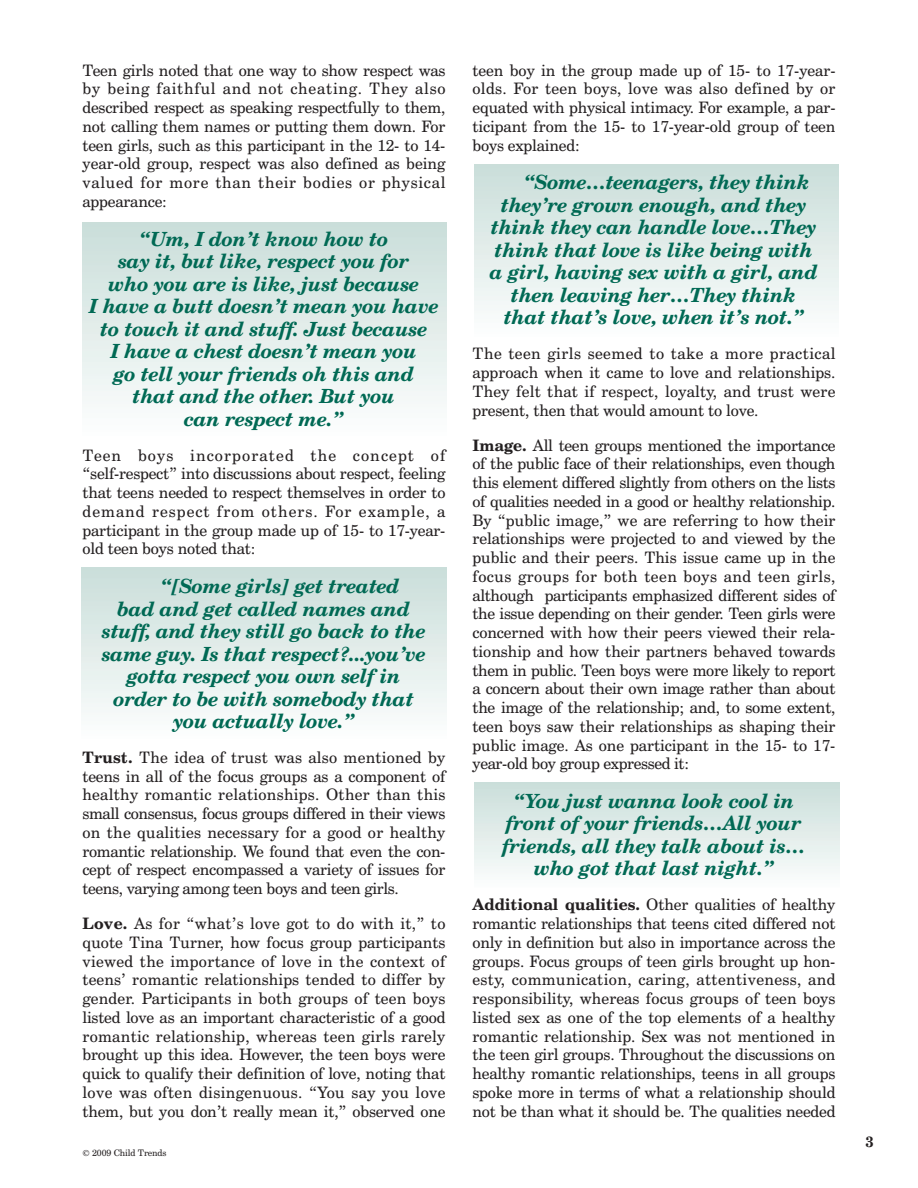
<style>
.page{position:relative;width:918px;height:1188px;background:#fff}
.page>*{position:absolute;margin:0;border:0;box-sizing:border-box;transform-origin:0 0}
.t1{font:italic 700 19.5px/22.5px "Century Schoolbook BT";letter-spacing:-.01em;color:#006954;text-align:center}
.t2{font:15.75px/18.8px "Century Schoolbook BT";letter-spacing:-.01em;color:#231f20;text-align:justify}
.t3{font:700 15px "Century Schoolbook BT";color:#231f20;scale:.93 1}
.t4{font:9px "Century Schoolbook BT";letter-spacing:-.01em;color:#231f20}
.s1{font-weight:700}
</style>
<div class="page">
<div style="left:474px;top:165px;width:365px;height:171px;background:linear-gradient(to bottom,#caded9,#fcfdfd)"></div>
<div style="left:82px;top:567px;width:364px;height:172px;background:linear-gradient(to bottom,#caded9,#fcfdfd)"></div>
<div style="left:475px;top:782px;width:364px;height:106px;background:linear-gradient(to bottom,#caded9,#fcfdfd)"></div>
<div style="left:82px;top:223px;width:365px;height:213px;background:linear-gradient(to bottom,#caded9,#fdfefd)"></div>
<p class="t2" style="left:82px;top:62px;width:365px">Teen girls noted that one way to show respect was by being faithful and not cheating. They also described respect as speaking respectfully to them, not calling them names or putting them down. For teen girls, such as this participant in the 12- to 14- year-old group, respect was also defined as being valued for more than their bodies or physical appearance:</p>
<p class="t1" style="left:89px;top:229px;width:351px">“Um, I don’t know how to<br>say it, but like, respect you for<br>who you are is like, just because<br>I have a butt doesn’t mean you have to touch it and stuff. Just because<br>I have a chest doesn’t mean you<br>go tell your friends oh this and<br>that and the other. But you<br>can respect me.”</p>
<p class="t2" style="left:82px;top:447px;width:365px">Teen boys incorporated the concept of “self-respect” into discussions about respect, feeling that teens needed to respect themselves in order to demand respect from others. For example, a participant in the group made up of 15- to 17-year&shy;old teen boys noted that:</p>
<p class="t1" style="left:161px;top:577px;width:241px">“[Some girls] get treated</p>
<p class="t1" style="left:118px;top:599px;width:294px">bad and get called names and</p>
<p class="t1" style="left:102px;top:622px;width:325px">stuff, and they still go back to the</p>
<p class="t1" style="left:102px;top:644px;width:325px">same guy. Is that respect?...you’ve</p>
<p class="t1" style="left:127px;top:667px;width:275px">gotta respect you own self in</p>
<p class="t1" style="left:114px;top:689px;width:302px">order to be with somebody that</p>
<p class="t1" style="left:174px;top:712px;width:182px">you actually love.”</p>
<p class="t2" style="left:82px;top:750px;width:365px"><span class="s1">Trust.</span> The idea of trust was also mentioned by teens in all of the focus groups as a component of healthy romantic relationships. Other than this small consensus, focus groups differed in their views on the qualities necessary for a good or healthy romantic relationship. We found that even the con&shy;cept of respect encompassed a variety of issues for teens, varying among teen boys and teen girls.</p>
<p class="t2" style="left:82px;top:916px;width:365px"><span class="s1">Love.</span> As for “what’s love got to do with it,” to quote Tina Turner, how focus group participants viewed the importance of love in the context of teens’ romantic relationships tended to differ by gender. Participants in both groups of teen boys listed love as an important characteristic of a good romantic relationship, whereas teen girls rarely brought up this idea. However, the teen boys were quick to qualify their definition of love, noting that love was often disingenuous. “You say you love them, but you don’t really mean it,” observed one</p>
<p class="t4" style="left:82px;top:1149px;width:86px">© 2009 Child Trends</p>
<p class="t2" style="left:473px;top:62px;width:365px">teen boy in the group made up of 15- to 17-year&shy;olds. For teen boys, love was also defined by or equated with physical intimacy. For example, a par&shy;ticipant from the 15- to 17-year-old group of teen boys explained:</p>
<p class="t1" style="left:524px;top:173px;width:288px">“Some…teenagers, they think</p>
<p class="t1" style="left:501px;top:196px;width:307px">they’re grown enough, and they</p>
<p class="t1" style="left:491px;top:218px;width:327px">think they can handle love…They</p>
<p class="t1" style="left:495px;top:241px;width:320px">think that love is like being with</p>
<p class="t1" style="left:490px;top:263px;width:329px">a girl, having sex with a girl, and</p>
<p class="t1" style="left:511px;top:286px;width:287px">then leaving her…They think</p>
<p class="t1" style="left:504px;top:308px;width:301px">that that’s love, when it’s not.”</p>
<p class="t2" style="left:472px;top:346px;width:365px">The teen girls seemed to take a more practical approach when it came to love and relationships.<br>They felt that if respect, loyalty, and trust were present, then that would amount to love.</p>
<p class="t2" style="left:472px;top:437px;width:365px"><span class="s1">Image.</span> All teen groups mentioned the importance of the public face of their relationships, even though this element differed slightly from others on the lists of qualities needed in a good or healthy relationship.<br>By “public image,” we are referring to how their relationships were projected to and viewed by the public and their peers. This issue came up in the focus groups for both teen boys and teen girls, although participants emphasized different sides of the issue depending on their gender. Teen girls were concerned with how their peers viewed their rela&shy;tionship and how their partners behaved towards them in public. Teen boys were more likely to report a concern about their own image rather than about the image of the relationship; and, to some extent, teen boys saw their relationships as shaping their public image. As one participant in the 15- to 17- year-old boy group expressed it:</p>
<p class="t1" style="left:502px;top:792px;width:305px">“You just wanna look cool in front of your friends…All your friends, all they talk about is… who got that last night.”</p>
<p class="t2" style="left:472px;top:897px;width:365px"><span class="s1">Additional qualities.</span> Other qualities of healthy romantic relationships that teens cited differed not only in definition but also in importance across the groups. Focus groups of teen girls brought up hon&shy;esty, communication, caring, attentiveness, and responsibility, whereas focus groups of teen boys listed sex as one of the top elements of a healthy romantic relationship. Sex was not mentioned in the teen girl groups. Throughout the discussions on healthy romantic relationships, teens in all groups spoke more in terms of what a relationship should not be than what it should be. The qualities needed</p>
<p class="t3" style="left:866px;top:1136px;width:10px">3</p>
</div>
